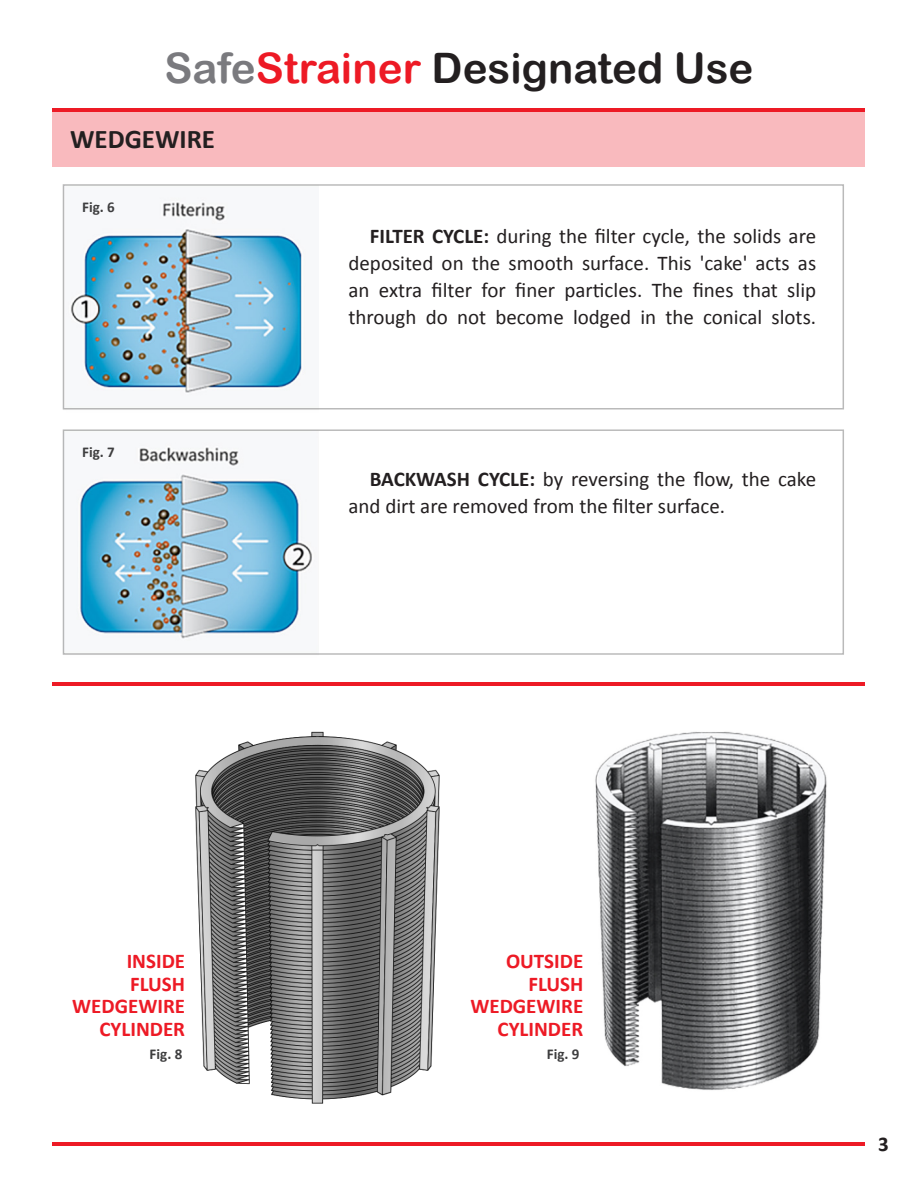
<style>
.page{position:relative;width:918px;height:1188px;background:#fff}
.page>*{position:absolute;margin:0;border:0;box-sizing:border-box;transform-origin:0 0}
.TOC_Subheader{font:42px "Arial Rounded MT Bold";color:#231f20}
.Main_Body_Text{font:700 27px "Calibri";color:#231f20}
.Main_Body_Text-2{font:21px/27px "Calibri";color:#231f20;text-align:justify}
.TOC_Subheader-2{font:700 21px "Calibri";color:#ed1a25}
.TOC_Subheader-3{font:700 21px "Calibri";color:#231f20}
.t1{font:700 15px "Calibri";color:#3e3e3f}
.s1{color:#7a7a7e}
.s2{color:#ed1a25}
.s3{font-weight:700}
</style>
<div class="page">
<hr style="left:53px;top:109px;width:812px;height:3px;background:#ed1a25">
<hr style="left:53px;top:1142px;width:812px;height:3px;background:#ed1a25">
<img style="left:595px;top:731px;width:232px;height:359px">
<img style="left:195px;top:731px;width:245px;height:373px">
<img style="left:71px;top:202px;width:234px;height:191px">
<hr style="left:53px;top:683px;width:812px;height:3px;background:#ed1a25">
<div style="left:53px;top:112px;width:812px;height:55px;background:#f9babe"></div>
<img style="left:76px;top:447px;width:236px;height:192px">
<p class="TOC_Subheader" style="left:164px;top:43px;width:591px"><span class="s1">Safe</span><span class="s2">Strainer</span> Designated Use</p>
<p class="Main_Body_Text" style="left:70px;top:120px;width:147px">WEDGEWIRE</p>
<p class="t1" style="left:82px;top:196px;width:34px">Fig. 6</p>
<p class="t1" style="left:82px;top:441px;width:34px">Fig. 7</p>
<p class="Main_Body_Text-2" style="left:348px;top:222px;width:469px;text-indent:21px"><span class="s3">FILTER CYCLE:</span> during the filter cycle, the solids are deposited on the smooth surface. This 'cake' acts as an extra filter for finer particles. The fines that slip through do not become lodged in the conical slots.</p>
<p class="Main_Body_Text-2" style="left:348px;top:465px;width:469px;text-indent:21px"><span class="s3">BACKWASH CYCLE:</span> by reversing the flow, the cake and dirt are removed from the filter surface.</p>
<p class="TOC_Subheader-2" style="left:127px;top:947px;width:60px">INSIDE</p>
<p class="TOC_Subheader-2" style="left:130px;top:969px;width:56px">FLUSH</p>
<p class="TOC_Subheader-2" style="left:72px;top:992px;width:114px">WEDGEWIRE</p>
<p class="TOC_Subheader-2" style="left:99px;top:1014px;width:87px">CYLINDER</p>
<p class="TOC_Subheader-2" style="left:506px;top:947px;width:79px">OUTSIDE</p>
<p class="TOC_Subheader-2" style="left:528px;top:969px;width:56px">FLUSH</p>
<p class="TOC_Subheader-2" style="left:470px;top:992px;width:114px">WEDGEWIRE</p>
<p class="TOC_Subheader-2" style="left:498px;top:1014px;width:87px">CYLINDER</p>
<p class="t1" style="left:150px;top:1044px;width:34px">Fig. 8</p>
<p class="t1" style="left:547px;top:1044px;width:34px">Fig. 9</p>
<p class="TOC_Subheader-3" style="left:878px;top:1129px;width:12px">3</p>
</div>
